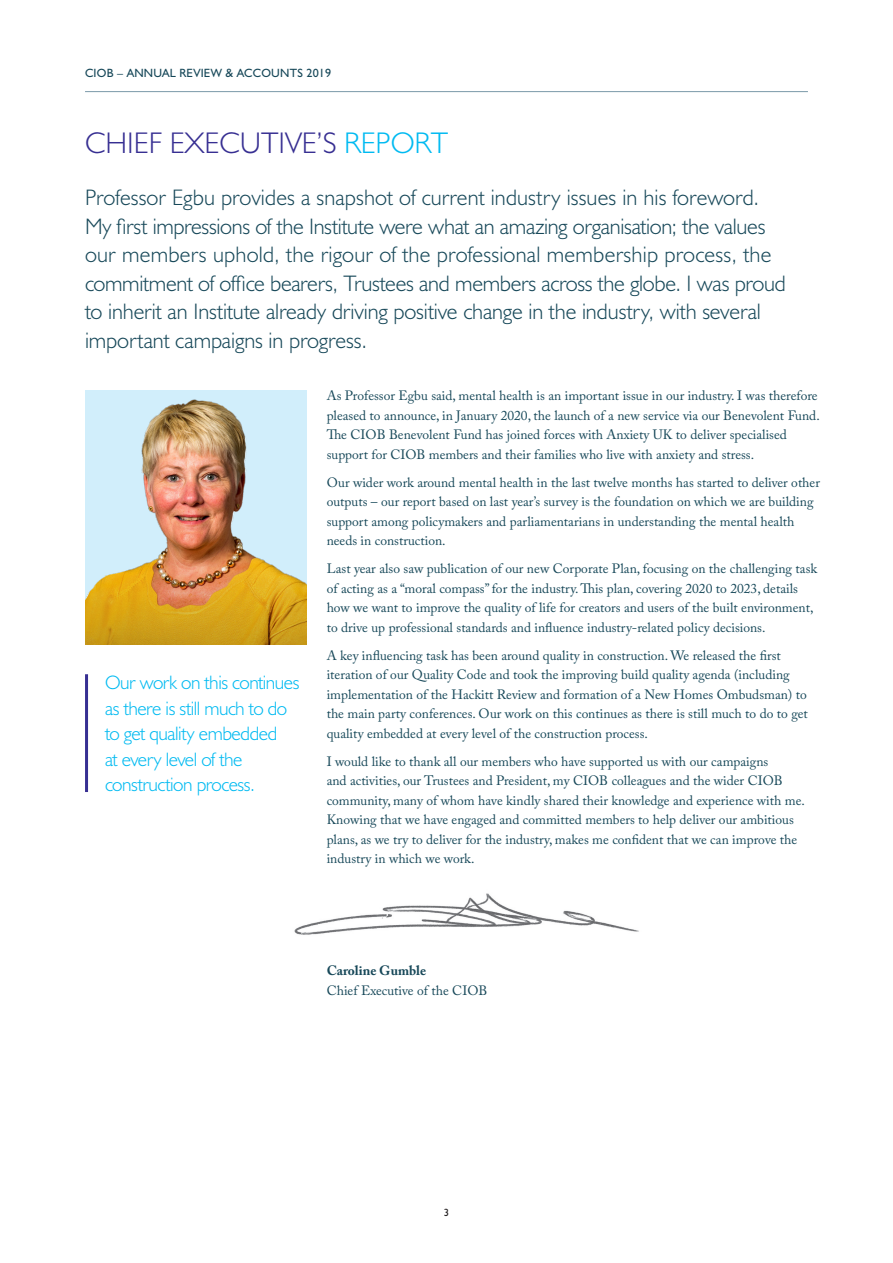
<style>
.page{position:relative;width:893px;height:1263px;background:#fff}
.page>*{position:absolute;margin:0;border:0;box-sizing:border-box;transform-origin:0 0}
.Purple_Heading{font:300 30px "Humanist 521 BT";color:#372f92}
.Intro_Para{font:300 22.5px/28.5px "Humanist 521 BT";letter-spacing:-.005em;color:#174859}
.Intro_Para-2{font:300 19.5px/25.5px "Humanist 521 BT";letter-spacing:-.025em;color:#00baf1}
.Body_copy{font:13.5px/19.5px "Adobe Caslon Pro";color:#174859}
.t1{font:12px "Humanist 521 BT";letter-spacing:.02em;color:#174859}
.t2{font:10.5px "Humanist 521 BT";color:#231f20}
.s1{color:#00baf1}
.s2{font-weight:700}
</style>
<div class="page">
<hr style="left:85px;top:674px;width:3px;height:118px;background:#372f92">
<img style="left:85px;top:390px;width:221px;height:254px">
<img style="left:294px;top:893px;width:345px;height:42px">
<hr style="left:85px;top:91px;width:723px;height:1px;background:#7b99a9">
<p class="t1" style="left:85px;top:66px;width:248px">CIOB – ANNUAL REVIEW &amp; ACCOUNTS 2019</p>
<p class="Purple_Heading" style="left:85px;top:124px;width:365px">CHIEF EXECUTIVE’S <span class="s1">REPORT</span></p>
<p class="Intro_Para" style="left:85px;top:183px;width:702px">Professor Egbu provides a snapshot of current industry issues in his foreword.<br>My first impressions of the Institute were what an amazing organisation; the values our members uphold, the rigour of the professional membership process, the commitment of office bearers, Trustees and members across the globe. I was proud to inherit an Institute already driving positive change in the industry, with several important campaigns in progress.</p>
<p class="Intro_Para-2" style="left:105px;top:669px;width:196px">Our work on this continues as there is still much to do to get quality embedded<br>at every level of the construction process.</p>
<p class="Body_copy" style="left:327px;top:386px;width:495px">As Professor Egbu said, mental health is an important issue in our industry. I was therefore pleased to announce, in January 2020, the launch of a new service via our Benevolent Fund.<br>The CIOB Benevolent Fund has joined forces with Anxiety UK to deliver specialised support for CIOB members and their families who live with anxiety and stress.</p>
<p class="Body_copy" style="left:327px;top:472px;width:495px">Our wider work around mental health in the last twelve months has started to deliver other outputs – our report based on last year’s survey is the foundation on which we are building support among policymakers and parliamentarians in understanding the mental health needs in construction.</p>
<p class="Body_copy" style="left:327px;top:559px;width:492px">Last year also saw publication of our new Corporate Plan, focusing on the challenging task of acting as a “moral compass” for the industry. This plan, covering 2020 to 2023, details how we want to improve the quality of life for creators and users of the built environment, to drive up professional standards and influence industry-related policy decisions.</p>
<p class="Body_copy" style="left:327px;top:645px;width:483px">A key influencing task has been around quality in construction. We released the first iteration of our Quality Code and took the improving build quality agenda (including implementation of the Hackitt Review and formation of a New Homes Ombudsman) to the main party conferences. Our work on this continues as there is still much to do to get quality embedded at every level of the construction process.</p>
<p class="Body_copy" style="left:327px;top:751px;width:480px">I would like to thank all our members who have supported us with our campaigns<br>and activities, our Trustees and President, my CIOB colleagues and the wider CIOB community, many of whom have kindly shared their knowledge and experience with me.<br>Knowing that we have engaged and committed members to help deliver our ambitious plans, as we try to deliver for the industry, makes me confident that we can improve the industry in which we work.</p>
<p class="Body_copy" style="left:327px;top:961px;width:162px"><span class="s2">Caroline Gumble<br></span>Chief Executive of the CIOB</p>
<p class="t2" style="left:444px;top:1206px;width:7px">3</p>
</div>
